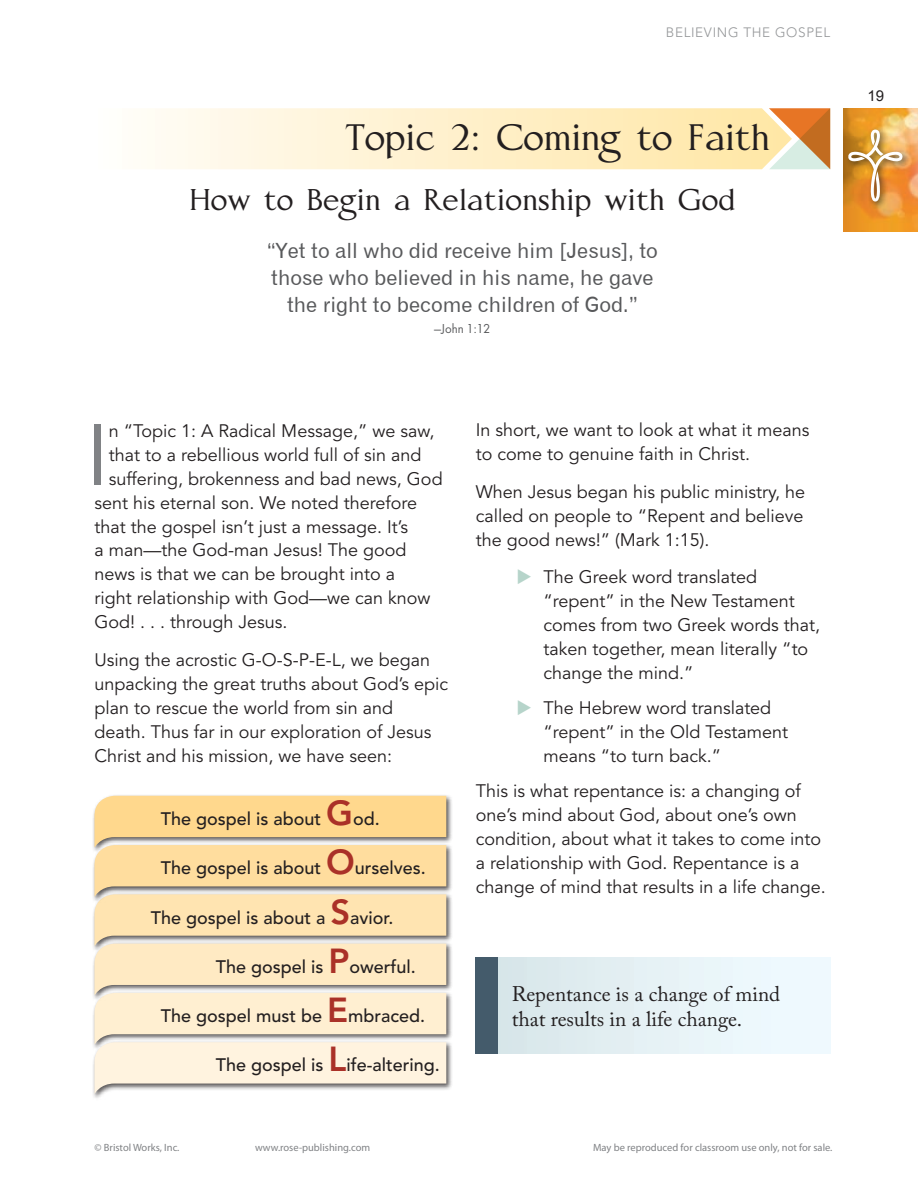
<style>
.page{position:relative;width:918px;height:1188px;background:#fff}
.page>*{position:absolute;margin:0;border:0;box-sizing:border-box;transform-origin:0 0}
.t1{font:85.8px "Avenir";color:#808285}
.t2{font:40.5px "Baroness";color:#231f20}
.t3{font:33px "Baroness";letter-spacing:.01em;color:#231f20}
.t4{font:21px/27px "Gothic 720 BT Roman B";color:#58595b;text-align:center}
.t5{font:21px/25.5px "Adobe Caslon Pro";color:#231f20}
.t6{font:18px/24px "Avenir";color:#231f20}
.t7{font:500 18px "Avenir";color:#231f20}
.t8{font:15px "Arial";color:#231f20}
.t9{font:300 13.5px "Avenir";letter-spacing:.05em;color:#949698}
.t10{font:13.5px "Futura";color:#58595b;scale:.95 1}
.t11{font:10.5px "Myriad Pro";color:#808285}
.s1{font-weight:800;font-size:34.5px;color:#aa3128}
</style>
<div class="page">
<svg style="left:147px;top:108px;width:683px;height:61px"></svg>
<img style="left:844px;top:108px;width:74px;height:123px">
<div style="left:845px;top:126px;width:66px;height:84px;background:#231f20;opacity:.75"></div>
<img style="left:848px;top:129px;width:55px;height:73px">
<div style="left:92px;top:793px;width:361px;height:61px;background:#231f20;opacity:.75"></div>
<div style="left:92px;top:843px;width:361px;height:60px;background:#231f20;opacity:.75"></div>
<div style="left:92px;top:941px;width:361px;height:61px;background:#231f20;opacity:.75"></div>
<div style="left:92px;top:1040px;width:361px;height:60px;background:#231f20;opacity:.75"></div>
<svg style="left:94px;top:796px;width:352px;height:298px"></svg>
<div style="left:475px;top:958px;width:24px;height:96px;background:#445b6b"></div>
<div style="left:499px;top:958px;width:331px;height:96px;background:linear-gradient(to right,#d9e7ea,#f2fcff)"></div>
<p class="t9" style="left:666px;top:25px;width:166px">BELIEVING THE GOSPEL</p>
<h2 class="t2" style="left:346px;top:116px;width:425px">Topic 2: Coming to Faith</h2>
<h3 class="t3" style="left:190px;top:183px;width:547px">How to Begin a Relationship with God</h3>
<p class="t4" style="left:267px;top:236px;width:393px">“Yet to all who did receive him [Jesus], to those who believed in his name, he gave the right to become children of God.”</p>
<p class="t10" style="left:434px;top:320px;width:61px">—John 1:12</p>
<h1 class="t1" style="left:86px;top:406px;width:24px">I</h1>
<p class="t6" style="left:109px;top:419px;width:327px">n “Topic 1: A Radical Message,” we saw,</p>
<p class="t6" style="left:109px;top:443px;width:314px">that to a rebellious world full of sin and</p>
<p class="t6" style="left:109px;top:467px;width:335px">suffering, brokenness and bad news, God</p>
<p class="t6" style="left:95px;top:491px;width:324px">sent his eternal son. We noted therefore</p>
<p class="t6" style="left:95px;top:515px;width:315px">that the gospel isn’t just a message. It’s</p>
<p class="t6" style="left:95px;top:539px;width:314px">a man—the God-man Jesus! The good</p>
<p class="t6" style="left:95px;top:563px;width:302px">news is that we can be brought into a</p>
<p class="t6" style="left:95px;top:587px;width:337px">right relationship with God—we can know</p>
<p class="t6" style="left:95px;top:611px;width:195px">God! . . . through Jesus.</p>
<p class="t6" style="left:95px;top:648px;width:355px">Using the acrostic G-O-S-P-E-L, we began unpacking the great truths about God’s epic plan to rescue the world from sin and death. Thus far in our exploration of Jesus Christ and his mission, we have seen:</p>
<p class="t7" style="left:161px;top:808px;width:220px">The gospel is about <span class="s1">G</span>od.</p>
<p class="t7" style="left:161px;top:858px;width:267px">The gospel is about <span class="s1">O</span>urselves.</p>
<p class="t7" style="left:151px;top:907px;width:244px">The gospel is about a <span class="s1">S</span>avior.</p>
<p class="t7" style="left:216px;top:956px;width:202px">The gospel is <span class="s1">P</span>owerful.</p>
<p class="t7" style="left:161px;top:1006px;width:266px">The gospel must be <span class="s1">E</span>mbraced.</p>
<p class="t7" style="left:216px;top:1055px;width:225px">The gospel is <span class="s1">L</span>ife-altering.</p>
<p class="t6" style="left:476px;top:419px;width:335px">In short, we want to look at what it means to come to genuine faith in Christ.</p>
<p class="t6" style="left:476px;top:480px;width:331px;text-align:justify">When Jesus began his public ministry, he called on people to “Repent and believe the good news!” (Mark 1:15).</p>
<p class="t6" style="left:543px;top:566px;width:278px">The Greek word translated “repent” in the New Testament comes from two Greek words that, taken together, mean literally “to change the mind.”</p>
<p class="t6" style="left:543px;top:697px;width:246px">The Hebrew word translated “repent” in the Old Testament means “to turn back.”</p>
<p class="t6" style="left:476px;top:779px;width:352px">This is what repentance is: a changing of one’s mind about God, about one’s own condition, about what it takes to come into a relationship with God. Repentance is a change of mind that results in a life change.</p>
<p class="t5" style="left:512px;top:981px;width:270px">Repentance is a change of mind that results in a life change.</p>
<p class="t11" style="left:94px;top:1141px;width:86px">© Bristol Works, Inc.</p>
<p class="t11" style="left:255px;top:1141px;width:117px">www.rose-publishing.com</p>
<p class="t11" style="left:593px;top:1141px;width:241px">May be reproduced for classroom use only, not for sale.</p>
<p class="t8" style="left:868px;top:87px;width:18px">19</p>
</div>
